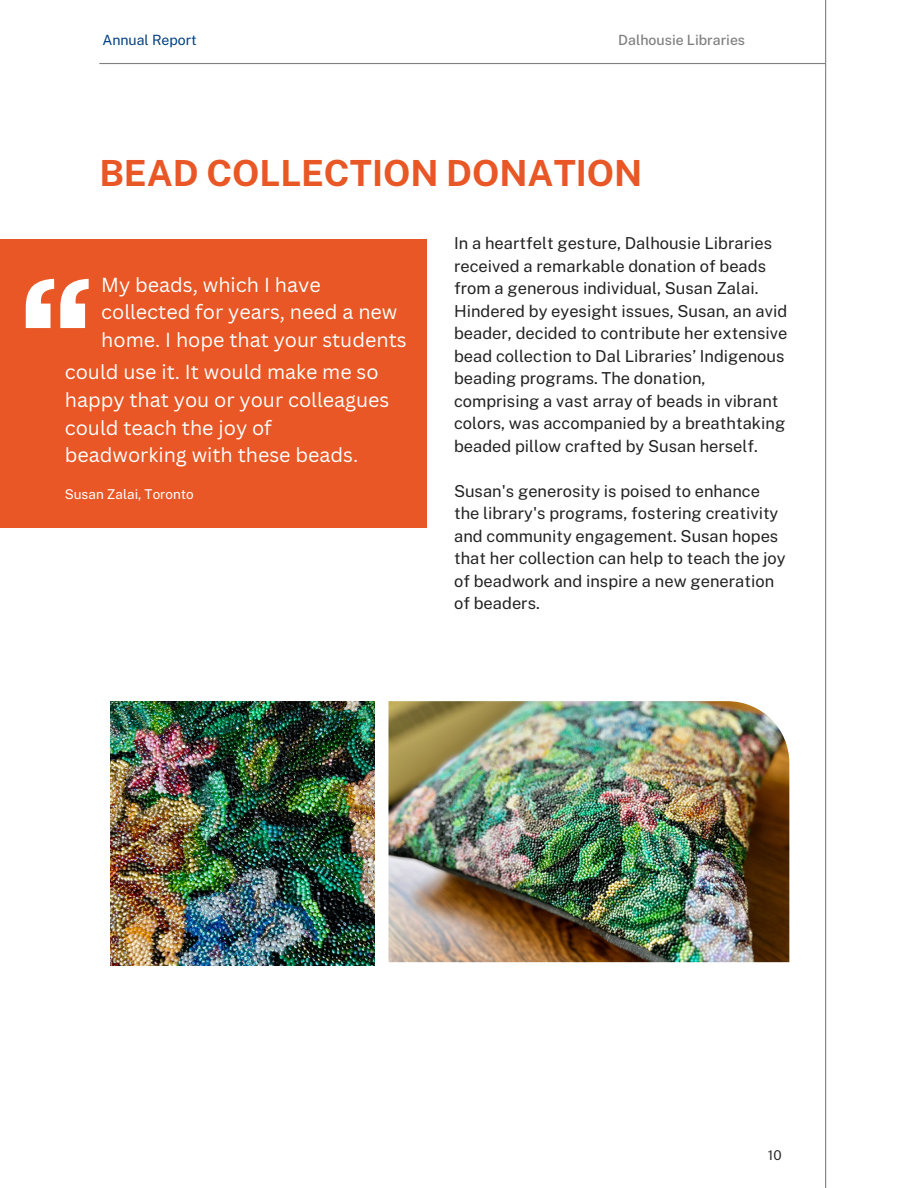
<style>
.page{position:relative;width:918px;height:1188px;background:#fff}
.page>*{position:absolute;margin:0;border:0;box-sizing:border-box;transform-origin:0 0}
.t1{font:700 36px "Public Sans";color:#e85725}
.t2{font:19.8px/27.6px "Canva Sans";color:#fff}
.t3{font:16.5px/22.5px "Public Sans";color:#222}
.t4{font:500 14.1px "Public Sans";color:#808080}
.t5{font:14.1px "Public Sans";color:#004082}
.t6{font:13.5px "Public Sans";color:#fff}
.t7{font:13.5px "Public Sans";color:#2b2b2b}
</style>
<div class="page">
<hr style="left:99px;top:63px;width:727px;height:1px;background:#808080">
<hr style="left:825px;top:0;width:1px;height:1188px;background:#808080">
<img style="left:388px;top:701px;width:401px;height:261px">
<div style="left:0;top:239px;width:426px;height:289px;background:#e85725"></div>
<svg style="left:26px;top:279px;width:63px;height:49px"></svg>
<img style="left:110px;top:701px;width:265px;height:264px">
<p class="t5" style="left:102px;top:31px;width:96px">Annual Report</p>
<p class="t4" style="left:618px;top:31px;width:128px">Dalhousie Libraries</p>
<h1 class="t1" style="left:99px;top:152px;width:545px">BEAD COLLECTION DONATION</h1>
<p class="t2" style="left:101px;top:270px;width:307px">My beads, which I have collected for years, need a new home. I hope that your students</p>
<p class="t2" style="left:65px;top:358px;width:326px">could use it. It would make me so happy that you or your colleagues could teach the joy of beadworking with these beads.</p>
<p class="t6" style="left:65px;top:486px;width:131px">Susan Zalai, Toronto</p>
<p class="t3" style="left:454px;top:232px;width:335px">In a heartfelt gesture, Dalhousie Libraries received a remarkable donation of beads from a generous individual, Susan Zalai.<br>Hindered by eyesight issues, Susan, an avid beader, decided to contribute her extensive bead collection to Dal Libraries’ Indigenous beading programs. The donation, comprising a vast array of beads in vibrant colors, was accompanied by a breathtaking beaded pillow crafted by Susan herself.</p>
<p class="t3" style="left:454px;top:480px;width:333px">Susan's generosity is poised to enhance the library's programs, fostering creativity and community engagement. Susan hopes that her collection can help to teach the joy of beadwork and inspire a new generation of beaders.</p>
<p class="t7" style="left:768px;top:1147px;width:15px">10</p>
</div>
